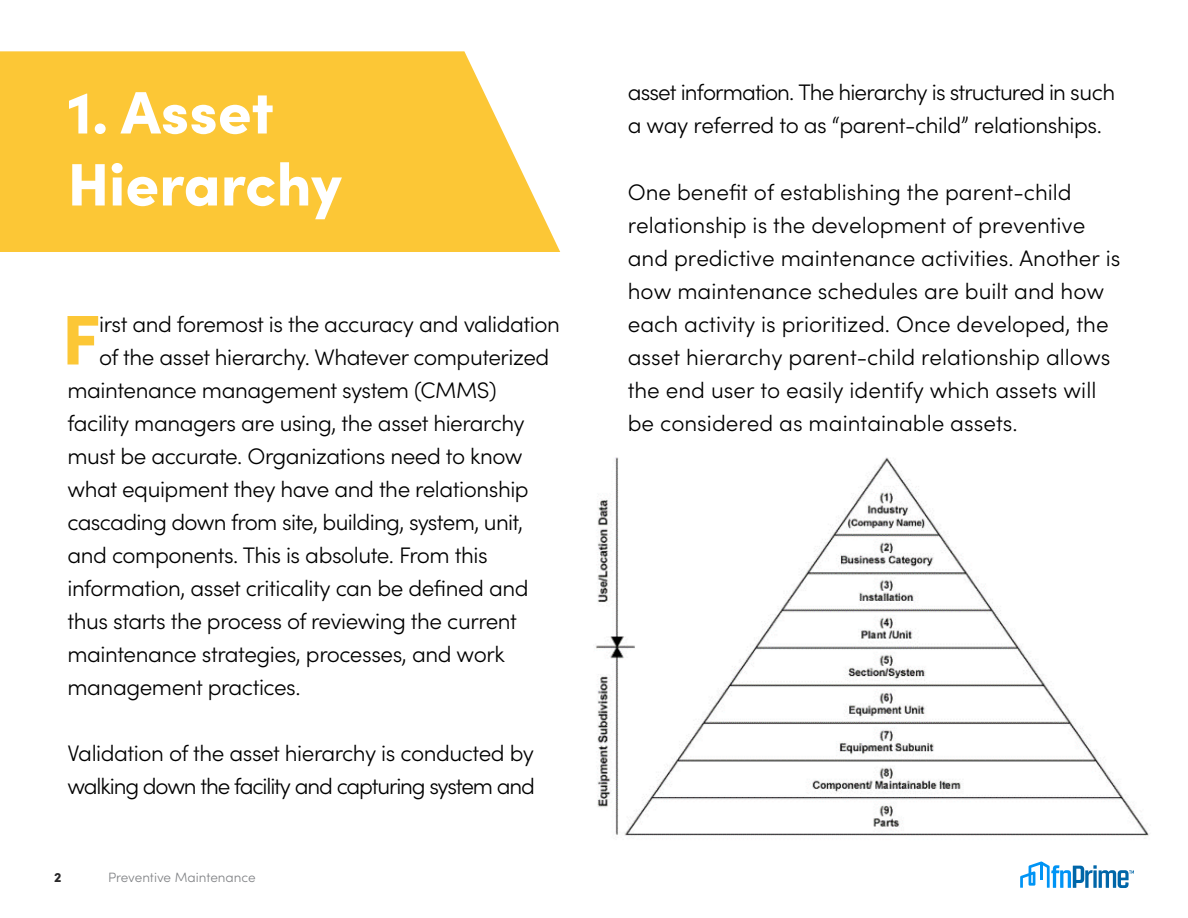
<style>
.page{position:relative;width:1188px;height:918px;background:#fff}
.page>*{position:absolute;margin:0;border:0;box-sizing:border-box;transform-origin:0 0}
.t1{font:900 70.35px "Sofia Pro";color:#fcc736}
.t2{font:900 60px/72px "Sofia Pro";color:#fff}
.t3{font:300 22.5px/33px "Sofia Pro";letter-spacing:-.02em;color:#000}
.t4{font:300 22.5px/33px "Sofia Pro";color:#000}
.t5{font:300 22.5px/33px "Sofia Pro";letter-spacing:-.05em;color:#000}
.t6{font:300 13.5px "Sofia Pro";letter-spacing:-.005em;color:#808285}
.t7{font:900 13.5px "Sofia Pro";color:#292829}
</style>
<div class="page">
<svg style="left:1020px;top:861px;width:114px;height:27px"></svg>
<svg style="left:0;top:51px;width:560px;height:201px;background:#fcce51"></svg>
<div style="left:64px;top:88px;width:289px;height:142px;background:#fcc738"></div>
<img style="left:595px;top:457px;width:554px;height:382px">
<h2 class="t2" style="left:68px;top:71px;width:276px">1. Asset<br>Hierarchy</h2>
<h1 class="t1" style="left:62px;top:285px;width:40px">F</h1>
<p class="t3" style="left:99px;top:306px;width:462px">irst and foremost is the accuracy and validation</p>
<p class="t3" style="left:99px;top:339px;width:452px">of the asset hierarchy. Whatever computerized</p>
<p class="t3" style="left:67px;top:372px;width:431px">maintenance management system (CMMS)</p>
<p class="t3" style="left:67px;top:405px;width:459px">facility managers are using, the asset hierarchy</p>
<p class="t3" style="left:67px;top:438px;width:457px">must be accurate. Organizations need to know</p>
<p class="t3" style="left:67px;top:471px;width:463px">what equipment they have and the relationship</p>
<p class="t3" style="left:67px;top:504px;width:457px">cascading down from site, building, system, unit,</p>
<p class="t3" style="left:67px;top:537px;width:422px">and components. This is absolute. From this</p>
<p class="t3" style="left:67px;top:570px;width:463px">information, asset criticality can be defined and</p>
<p class="t3" style="left:67px;top:603px;width:451px">thus starts the process of reviewing the current</p>
<p class="t3" style="left:67px;top:636px;width:439px">maintenance strategies, processes, and work</p>
<p class="t3" style="left:67px;top:669px;width:235px">management practices.</p>
<p class="t5" style="left:67px;top:735px;width:469px">Validation of the asset hierarchy is conducted by walking down the facility and capturing system and</p>
<p class="t7" style="left:54px;top:867px;width:9px">2</p>
<p class="t6" style="left:108px;top:868px;width:149px">Preventive Maintenance</p>
<p class="t3" style="left:628px;top:75px;width:489px">asset information. The hierarchy is structured in such a way referred to as “parent-child” relationships.</p>
<p class="t4" style="left:628px;top:174px;width:494px">One benefit of establishing the parent-child relationship is the development of preventive and predictive maintenance activities. Another is how maintenance schedules are built and how each activity is prioritized. Once developed, the asset hierarchy parent-child relationship allows the end user to easily identify which assets will be considered as maintainable assets.</p>
</div>
